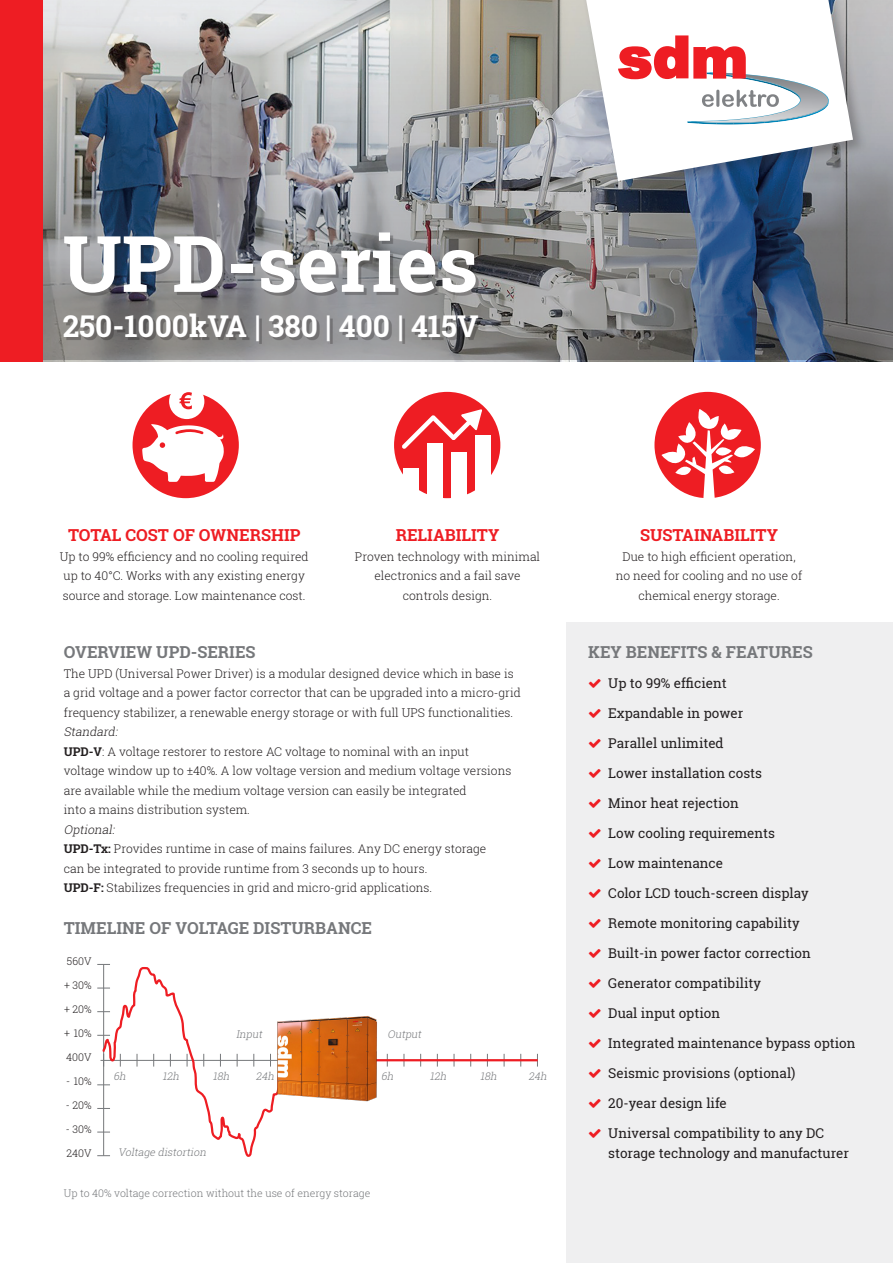
<style>
.page{position:relative;width:893px;height:1263px;background:#fff}
.page>*{position:absolute;margin:0;border:0;box-sizing:border-box;transform-origin:0 0}
.t1{font:700 78px "Roboto Slab";color:#fff}
.t2{font:700 30px "Roboto Slab";color:#fff}
.t3{font:700 16.5px "Roboto Slab";color:#76787b}
.t4{font:700 16.5px "Roboto Slab";color:#ee1d23}
.t5{font:13.5px/19.5px "Roboto Slab";color:#231f20}
.t6{font:300 12px/19.5px "Roboto Slab";color:#231f20}
.t7{font:300 10.5px "Roboto Slab";color:#76787b}
.t8{font:italic 300 10.5px "Roboto Slab";color:#76787b}
.t9{font:300 10.5px "Roboto Slab";color:#231f20}
.s1{font-style:italic}
.s2{font-weight:700}
</style>
<div class="page">
<img style="left:43px;top:0;width:850px;height:359px">
<div style="left:567px;top:623px;width:326px;height:640px;background:#efeff0"></div>
<div style="left:581px;top:0;width:286px;height:195px;background:#231f20;opacity:.3"></div>
<svg style="left:586px;top:0;width:267px;height:181px"></svg>
<div style="left:133px;top:392px;width:106px;height:106px;background:#ee1d23;border-radius:50%"></div>
<div style="left:654px;top:392px;width:107px;height:106px;background:#ee1d23;border-radius:50%"></div>
<svg style="left:661px;top:409px;width:94px;height:89px"></svg>
<div style="left:394px;top:392px;width:106px;height:106px;background:#ee1d23;border-radius:50%"></div>
<div style="left:475px;top:436px;width:16px;height:73px;background:#fff"></div>
<div style="left:451px;top:452px;width:16px;height:57px;background:#fff"></div>
<div style="left:427px;top:443px;width:16px;height:66px;background:#fff"></div>
<div style="left:403px;top:468px;width:16px;height:41px;background:#fff"></div>
<svg style="left:402px;top:408px;width:81px;height:41px"></svg>
<svg style="left:142px;top:424px;width:82px;height:58px"></svg>
<div style="left:169px;top:384px;width:35px;height:35px;background:#fff;border-radius:50%"></div>
<svg style="left:179px;top:392px;width:13px;height:17px"></svg>
<div style="left:0;top:0;width:43px;height:361px;background:#ee1d23"></div>
<svg style="left:97px;top:964px;width:177px;height:193px"></svg>
<div style="left:67px;top:236px;width:414px;height:108px;background:#231f20;opacity:.3"></div>
<hr style="left:366px;top:1059px;width:172px;height:2px;background:#ee1d23">
<svg style="left:618px;top:35px;width:212px;height:90px"></svg>
<img style="left:272px;top:1014px;width:109px;height:90px">
<p class="t1" style="left:63px;top:210px;width:417px">UPD-series</p>
<p class="t2" style="left:63px;top:305px;width:417px">250-1000kVA | 380 | 400 | 415V</p>
<p class="t4" style="left:68px;top:524px;width:234px">TOTAL COST OF OWNERSHIP</p>
<p class="t6" style="left:60px;top:546px;width:250px">Up to 99% efficiency and no cooling required up to 40°C. Works with any existing energy source and storage. Low maintenance cost.</p>
<p class="t4" style="left:396px;top:524px;width:105px">RELIABILITY</p>
<p class="t6" style="left:355px;top:546px;width:187px;text-align:center">Proven technology with minimal electronics and a fail save controls design.</p>
<p class="t3" style="left:64px;top:641px;width:193px">OVERVIEW UPD-SERIES</p>
<p class="t6" style="left:64px;top:663px;width:459px">The UPD (Universal Power Driver) is a modular designed device which in base is a grid voltage and a power factor corrector that can be upgraded into a micro-grid frequency stabilizer, a renewable energy storage or with full UPS functionalities.</p>
<p class="t6" style="left:64px;top:722px;width:407px"><span class="s1">Standard:<br></span><span class="s2">UPD-V</span>: A voltage restorer to restore AC voltage to nominal with an input</p>
<p class="t6" style="left:64px;top:761px;width:449px">voltage window up to ±40%. A low voltage version and medium voltage versions</p>
<p class="t6" style="left:64px;top:780px;width:404px">are available while the medium voltage version can easily be integrated</p>
<p class="t6" style="left:64px;top:800px;width:188px">into a mains distribution system.</p>
<p class="t6" style="left:64px;top:819px;width:424px"><span class="s1">Optional:<br></span><span class="s2">UPD-Tx:</span> Provides runtime in case of mains failures. Any DC energy storage can be integrated to provide runtime from 3 seconds up to hours.</p>
<p class="t6" style="left:64px;top:878px;width:370px"><span class="s2">UPD-F:</span> Stabilizes frequencies in grid and micro-grid applications.</p>
<p class="t3" style="left:64px;top:916px;width:310px">TIMELINE OF VOLTAGE DISTURBANCE</p>
<p class="t9" style="left:67px;top:954px;width:26px">560V</p>
<p class="t9" style="left:64px;top:978px;width:29px">+ 30%</p>
<p class="t9" style="left:64px;top:1002px;width:29px">+ 20%</p>
<p class="t9" style="left:64px;top:1026px;width:29px">+ 10%</p>
<p class="t9" style="left:66px;top:1050px;width:27px">400V</p>
<p class="t9" style="left:66px;top:1074px;width:27px">- 10%</p>
<p class="t9" style="left:66px;top:1098px;width:27px">- 20%</p>
<p class="t9" style="left:66px;top:1122px;width:27px">- 30%</p>
<p class="t9" style="left:66px;top:1146px;width:27px">240V</p>
<p class="t8" style="left:118px;top:1144px;width:92px">Voltage distortion</p>
<p class="t8" style="left:236px;top:1026px;width:30px">Input</p>
<p class="t8" style="left:387px;top:1026px;width:38px">Output</p>
<p class="t8" style="left:114px;top:1069px;width:16px">6h</p>
<p class="t8" style="left:162px;top:1069px;width:21px">12h</p>
<p class="t8" style="left:213px;top:1069px;width:21px">18h</p>
<p class="t8" style="left:256px;top:1069px;width:22px">24h</p>
<p class="t8" style="left:381px;top:1069px;width:16px">6h</p>
<p class="t8" style="left:430px;top:1069px;width:21px">12h</p>
<p class="t8" style="left:480px;top:1069px;width:21px">18h</p>
<p class="t8" style="left:528px;top:1069px;width:22px">24h</p>
<p class="t7" style="left:64px;top:1186px;width:308px">Up to 40% voltage correction without the use of energy storage</p>
<p class="t4" style="left:640px;top:524px;width:139px">SUSTAINABILITY</p>
<p class="t6" style="left:616px;top:546px;width:188px;text-align:center">Due to high efficient operation, no need for cooling and no use of chemical energy storage.</p>
<p class="t3" style="left:588px;top:641px;width:226px">KEY BENEFITS &amp; FEATURES</p>
<p class="t5" style="left:608px;top:673px;width:120px">Up to 99% efficient</p>
<p class="t5" style="left:608px;top:703px;width:137px">Expandable in power</p>
<p class="t5" style="left:608px;top:733px;width:117px">Parallel unlimited</p>
<p class="t5" style="left:608px;top:763px;width:155px">Lower installation costs</p>
<p class="t5" style="left:608px;top:793px;width:132px">Minor heat rejection</p>
<p class="t5" style="left:608px;top:823px;width:168px">Low cooling requirements</p>
<p class="t5" style="left:608px;top:853px;width:116px">Low maintenance</p>
<p class="t5" style="left:608px;top:883px;width:202px">Color LCD touch-screen display</p>
<p class="t5" style="left:608px;top:913px;width:193px">Remote monitoring capability</p>
<p class="t5" style="left:608px;top:943px;width:204px">Built-in power factor correction</p>
<p class="t5" style="left:608px;top:973px;width:154px">Generator compatibility</p>
<p class="t5" style="left:608px;top:1003px;width:113px">Dual input option</p>
<p class="t5" style="left:608px;top:1033px;width:249px">Integrated maintenance bypass option</p>
<p class="t5" style="left:608px;top:1063px;width:189px">Seismic provisions (optional)</p>
<p class="t5" style="left:608px;top:1093px;width:120px">20-year design life</p>
<p class="t5" style="left:608px;top:1123px;width:242px">Universal compatibility to any DC storage technology and manufacturer</p>
</div>
